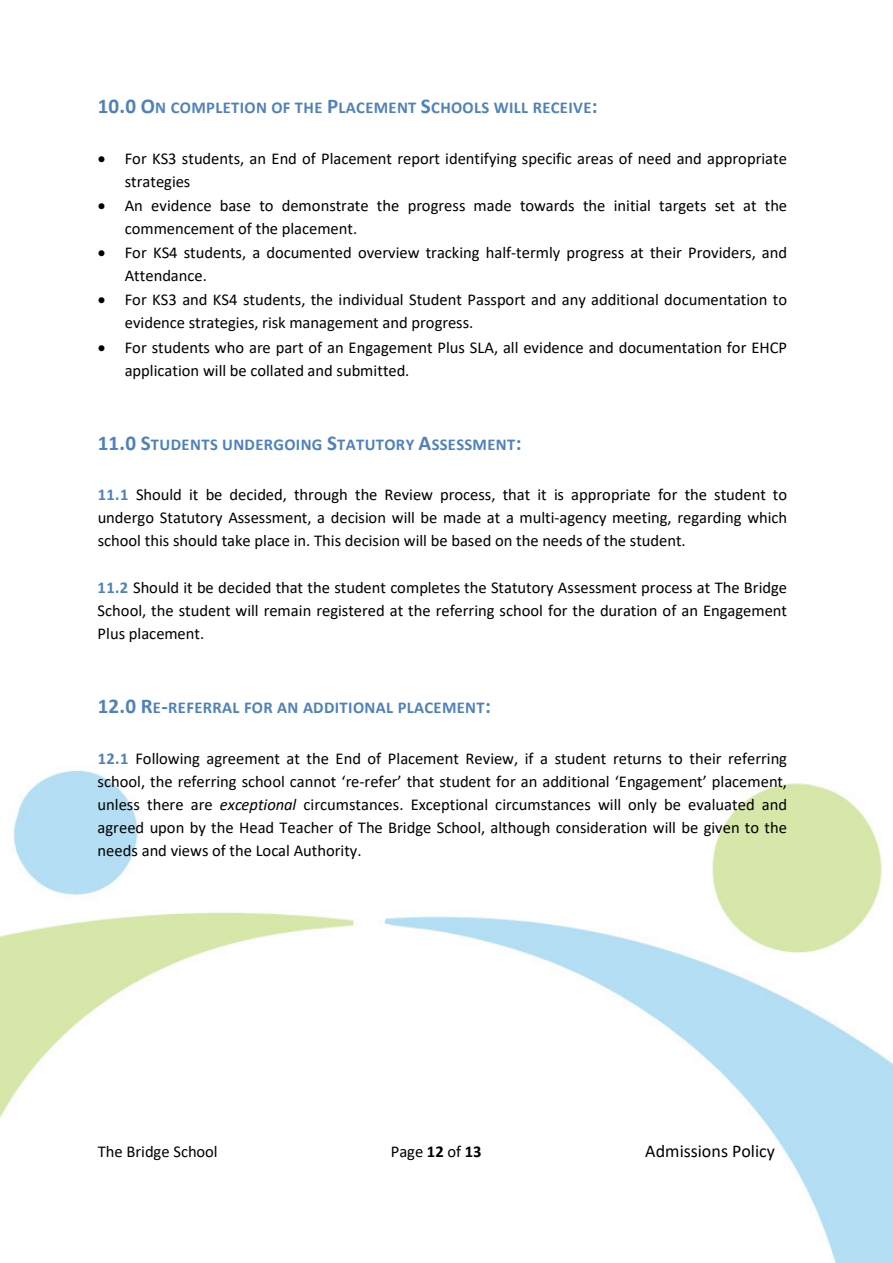
<style>
.page{position:relative;width:893px;height:1263px;background:#fff}
.page>*{position:absolute;margin:0;border:0;box-sizing:border-box;transform-origin:0 0}
.t1{font:18px "Calibri";color:#000}
.t2{font:16.5px/23.1px "Calibri";color:#000}
.t3{font:700 16.5px "Calibri";letter-spacing:.025em;color:#4f81bd}
.s1{font-size:21px}
.s2{font-weight:700;color:#4f81bd}
.s3{font-style:italic}
.s4{font-weight:700}
</style>
<div class="page">
<img style="left:0;top:771px;width:893px;height:492px">
<p class="t3" style="left:98px;top:95px;width:501px"><span class="s1">10.0 O</span>N COMPLETION OF THE <span class="s1">P</span>LACEMENT <span class="s1">S</span>CHOOLS WILL RECEIVE<span class="s1">:</span></p>
<p class="t2" style="left:125px;top:146px;width:664px;text-indent:-27px">• For KS3 students, an End of Placement report identifying specific areas of need and appropriate strategies</p>
<p class="t2" style="left:125px;top:193px;width:664px;text-indent:-27px">• An evidence base to demonstrate the progress made towards the initial targets set at the commencement of the placement.</p>
<p class="t2" style="left:125px;top:241px;width:664px;text-indent:-27px">• For KS4 students, a documented overview tracking half-termly progress at their Providers, and<br>Attendance.</p>
<p class="t2" style="left:125px;top:288px;width:664px;text-indent:-27px">• For KS3 and KS4 students, the individual Student Passport and any additional documentation to evidence strategies, risk management and progress.</p>
<p class="t2" style="left:125px;top:335px;width:664px;text-indent:-27px">• For students who are part of an Engagement Plus SLA, all evidence and documentation for EHCP application will be collated and submitted.</p>
<p class="t3" style="left:98px;top:433px;width:425px"><span class="s1">11.0 S</span>TUDENTS UNDERGOING <span class="s1">S</span>TATUTORY <span class="s1">A</span>SSESSMENT<span class="s1">:</span></p>
<p class="t2" style="left:98px;top:483px;width:691px;text-align:justify"><span class="s2">11.1</span> Should it be decided, through the Review process, that it is appropriate for the student to undergo Statutory Assessment, a decision will be made at a multi-agency meeting, regarding which school this should take place in. This decision will be based on the needs of the student.</p>
<p class="t2" style="left:98px;top:575px;width:691px;text-align:justify"><span class="s2">11.2</span> Should it be decided that the student completes the Statutory Assessment process at The Bridge School, the student will remain registered at the referring school for the duration of an Engagement Plus placement.</p>
<p class="t3" style="left:98px;top:696px;width:395px"><span class="s1">12.0 R</span>E<span class="s1">-</span>REFERRAL FOR AN ADDITIONAL PLACEMENT<span class="s1">:</span></p>
<p class="t2" style="left:98px;top:746px;width:691px;text-align:justify"><span class="s2">12.1</span> Following agreement at the End of Placement Review, if a student returns to their referring school, the referring school cannot ‘re-refer’ that student for an additional ‘Engagement’ placement, unless there are <span class="s3">exceptional</span> circumstances. Exceptional circumstances will only be evaluated and agreed upon by the Head Teacher of The Bridge School, although consideration will be given to the needs and views of the Local Authority.</p>
<p class="t2" style="left:98px;top:1139px;width:122px">The Bridge School</p>
<p class="t2" style="left:391px;top:1139px;width:92px">Page <span class="s4">12</span> of <span class="s4">13</span></p>
<p class="t1" style="left:645px;top:1138px;width:131px">Admissions Policy</p>
</div>
